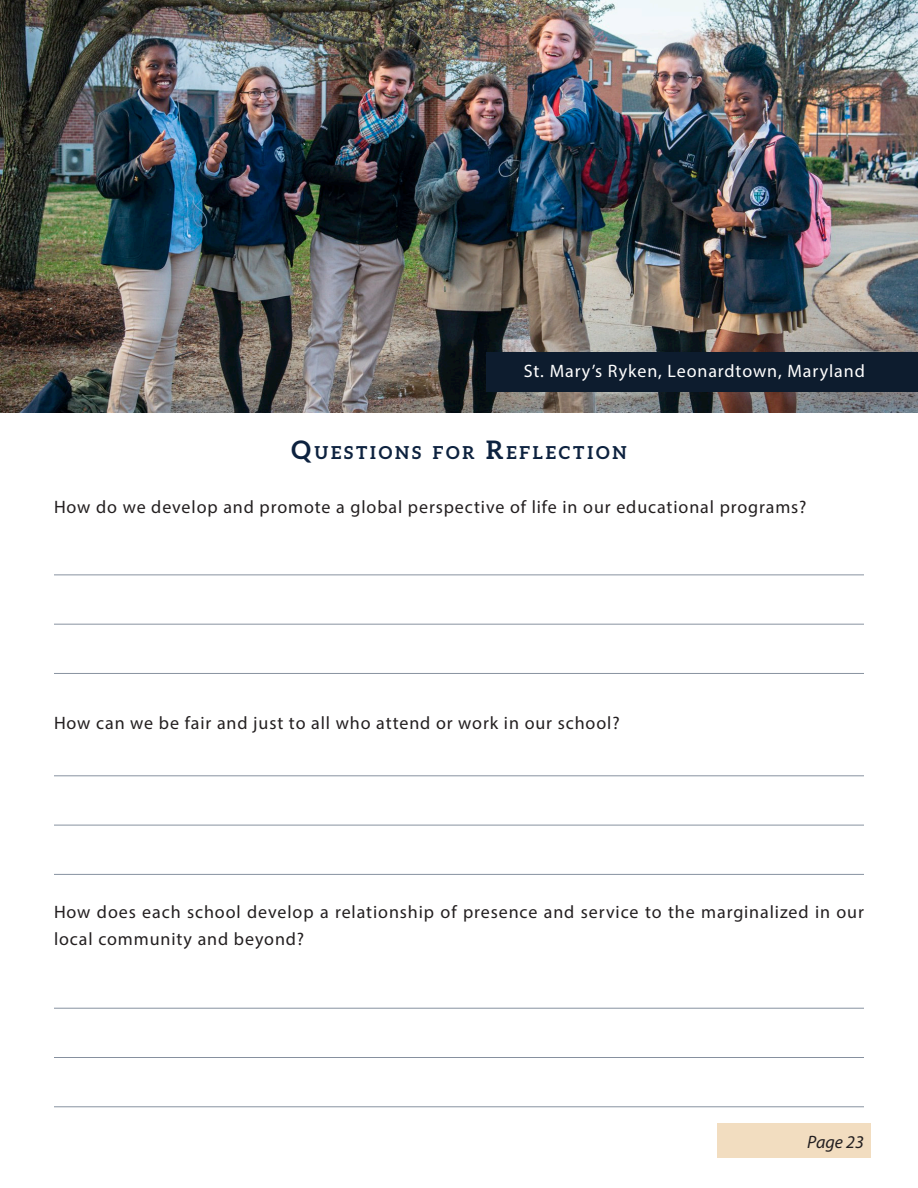
<style>
.page{position:relative;width:918px;height:1188px;background:#fff}
.page>*{position:absolute;margin:0;border:0;box-sizing:border-box;transform-origin:0 0}
.t1{font:18px/27px "Myriad Pro";letter-spacing:.05em;color:#231f20}
.t2{font:18px "Myriad Pro";letter-spacing:.05em;color:#fff}
.t3{font:italic 18px "Myriad Pro";color:#231f20}
.t4{font:700 17.85px "Aleo";letter-spacing:.155em;color:#0d223f}
.s1{font-size:25.5px}
</style>
<div class="page">
<img style="left:0;top:0;width:918px;height:413px">
<div style="left:486px;top:352px;width:432px;height:40px;background:#0d1c2e"></div>
<hr style="left:54px;top:574px;width:810px;height:1px;background:#0d223f">
<hr style="left:54px;top:624px;width:810px;height:1px;background:#0d223f">
<hr style="left:54px;top:673px;width:810px;height:1px;background:#0d223f">
<hr style="left:54px;top:775px;width:810px;height:1px;background:#0d223f">
<hr style="left:54px;top:825px;width:810px;height:1px;background:#0d223f">
<hr style="left:54px;top:874px;width:810px;height:1px;background:#0d223f">
<hr style="left:54px;top:1008px;width:810px;height:1px;background:#0d223f">
<hr style="left:54px;top:1057px;width:810px;height:1px;background:#0d223f">
<hr style="left:54px;top:1106px;width:810px;height:1px;background:#0d223f">
<hr style="left:0;top:0;width:1px;height:235px;background:#63194b">
<div style="left:717px;top:1124px;width:154px;height:34px;background:#f2ddc0"></div>
<p class="t2" style="left:524px;top:360px;width:343px">St. Mary’s Ryken, Leonardtown, Maryland</p>
<p class="t4" style="left:291px;top:442px;width:337px"><span class="s1">Q</span>UESTIONS FOR <span class="s1">R</span>EFLECTION</p>
<p class="t1" style="left:54px;top:493px;width:754px">How do we develop and promote a global perspective of life in our educational programs?</p>
<p class="t1" style="left:54px;top:709px;width:567px">How can we be fair and just to all who attend or work in our school?</p>
<p class="t1" style="left:54px;top:898px;width:811px">How does each school develop a relationship of presence and service to the marginalized in our local community and beyond?</p>
<p class="t3" style="left:807px;top:1130px;width:58px">Page 23</p>
</div>
